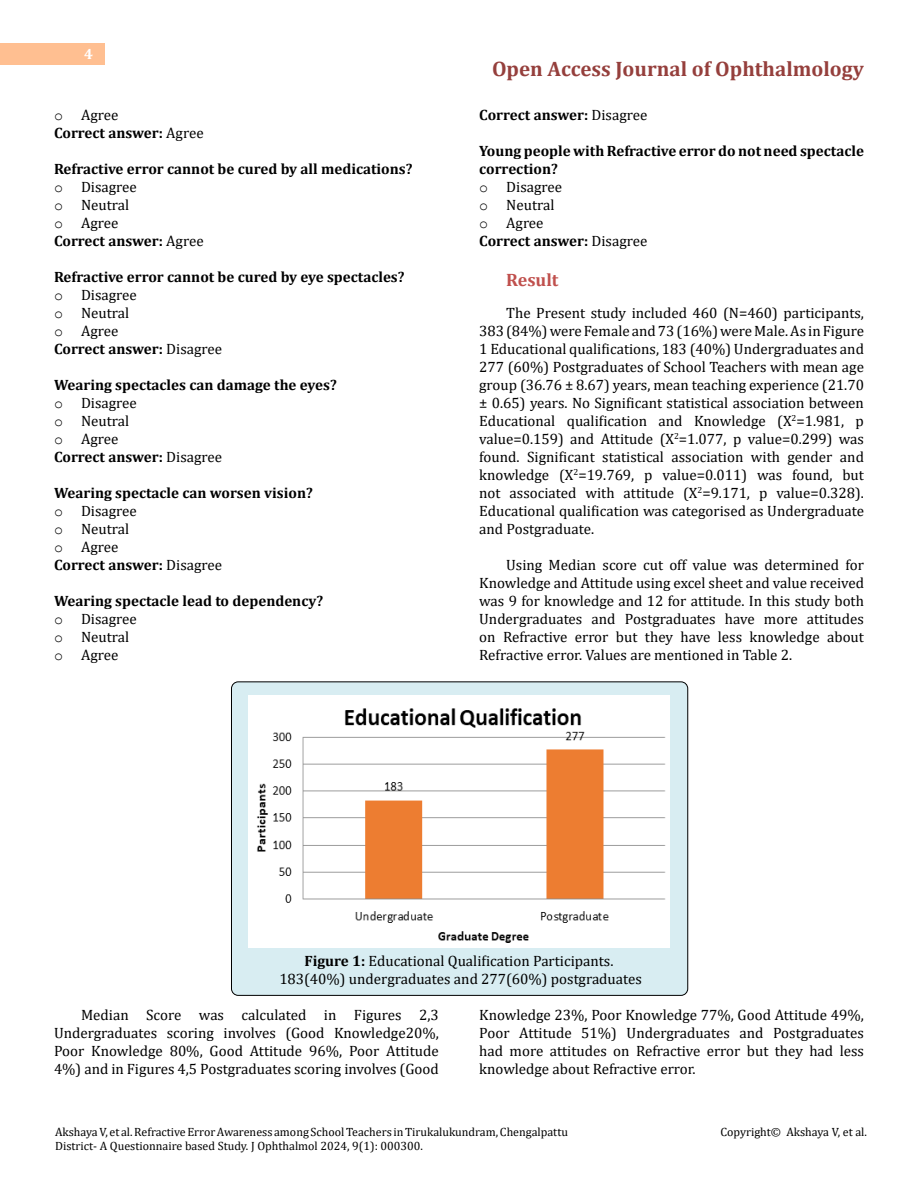
<style>
.page{position:relative;width:918px;height:1188px;background:#fff}
.page>*{position:absolute;margin:0;border:0;box-sizing:border-box;transform-origin:0 0}
.t1{font:700 21px "Cambria";color:#953f3c}
.t2{font:700 18px "Cambria";color:#c0504d}
.t3{font:15px/18px "Cambria";color:#000;text-align:justify}
.t4{font:700 15px/18px "Cambria";color:#000}
.t5{font:700 15px "Cambria";color:#fff}
.t6{font:12px/14.4px "Cambria";color:#000}
.s1{font-family:"Courier New";font-weight:400}
.s2{font-weight:400}
.s3{font-weight:700}
</style>
<div class="page">
<div style="left:0;top:43px;width:105px;height:21px;background:#ffbf91"></div>
<div style="left:231px;top:682px;width:457px;height:313px;background:#d8edf2;border-radius:7px"></div>
<div style="left:231px;top:681px;width:457px;height:315px;border:1px solid #000;border-radius:7px"></div>
<img style="left:249px;top:696px;width:420px;height:251px">
<p class="t5" style="left:84px;top:44px;width:10px">4</p>
<p class="t4" style="left:54px;top:105px;width:151px"><span class="s1">o</span> <span class="s2">Agree<br></span>Correct answer: <span class="s2">Agree</span></p>
<p class="t4" style="left:54px;top:159px;width:360px">Refractive error cannot be cured by all medications? <span class="s1">o</span> <span class="s2">Disagree<br></span><span class="s1">o</span> <span class="s2">Neutral<br></span><span class="s1">o</span> <span class="s2">Agree<br></span>Correct answer: <span class="s2">Agree</span></p>
<p class="t4" style="left:54px;top:267px;width:352px">Refractive error cannot be cured by eye spectacles? <span class="s1">o</span> <span class="s2">Disagree<br></span><span class="s1">o</span> <span class="s2">Neutral<br></span><span class="s1">o</span> <span class="s2">Agree<br></span>Correct answer: <span class="s2">Disagree</span></p>
<p class="t4" style="left:54px;top:375px;width:284px">Wearing spectacles can damage the eyes? <span class="s1">o</span> <span class="s2">Disagree<br></span><span class="s1">o</span> <span class="s2">Neutral<br></span><span class="s1">o</span> <span class="s2">Agree<br></span>Correct answer: <span class="s2">Disagree</span></p>
<p class="t4" style="left:54px;top:483px;width:260px">Wearing spectacle can worsen vision? <span class="s1">o</span> <span class="s2">Disagree<br></span><span class="s1">o</span> <span class="s2">Neutral<br></span><span class="s1">o</span> <span class="s2">Agree<br></span>Correct answer: <span class="s2">Disagree</span></p>
<p class="t4" style="left:54px;top:591px;width:271px">Wearing spectacle lead to dependency? <span class="s1">o</span> <span class="s2">Disagree<br></span><span class="s1">o</span> <span class="s2">Neutral<br></span><span class="s1">o</span> <span class="s2">Agree</span></p>
<h1 class="t1" style="left:492px;top:54px;width:373px">Open Access Journal of Ophthalmology</h1>
<p class="t4" style="left:479px;top:105px;width:170px">Correct answer: <span class="s2">Disagree</span></p>
<p class="t4" style="left:479px;top:141px;width:386px">Young people with Refractive error do not need spectacle correction?<br><span class="s1">o</span> <span class="s2">Disagree<br></span><span class="s1">o</span> <span class="s2">Neutral<br></span><span class="s1">o</span> <span class="s2">Agree<br></span>Correct answer: <span class="s2">Disagree</span></p>
<p class="t2" style="left:506px;top:267px;width:54px">Result</p>
<p class="t3" style="left:479px;top:303px;width:386px;text-indent:27px">The Present study included 460 (N=460) participants, 383 (84%) were Female and 73 (16%) were Male. As in Figure 1 Educational qualifications, 183 (40%) Undergraduates and 277 (60%) Postgraduates of School Teachers with mean age group (36.76 ± 8.67) years, mean teaching experience (21.70 ± 0.65) years. No Significant statistical association between Educational qualification and Knowledge (X<sup>2</sup>=1.981, p value=0.159) and Attitude (X<sup>2</sup>=1.077, p value=0.299) was found. Significant statistical association with gender and knowledge (X<sup>2</sup>=19.769, p value=0.011) was found, but not associated with attitude (X<sup>2</sup>=9.171, p value=0.328).<br>Educational qualification was categorised as Undergraduate and Postgraduate.</p>
<p class="t3" style="left:479px;top:555px;width:386px;text-indent:27px">Using Median score cut off value was determined for Knowledge and Attitude using excel sheet and value received was 9 for knowledge and 12 for attitude. In this study both Undergraduates and Postgraduates have more attitudes on Refractive error but they have less knowledge about Refractive error. Values are mentioned in Table 2.</p>
<p class="t3" style="left:279px;top:951px;width:364px;text-align:center"><span class="s3">Figure 1:</span> Educational Qualification Participants.<br>183(40%) undergraduates and 277(60%) postgraduates</p>
<p class="t3" style="left:54px;top:1005px;width:386px;text-indent:27px">Median Score was calculated in Figures 2,3<br>Undergraduates scoring involves (Good Knowledge20%, Poor Knowledge 80%, Good Attitude 96%, Poor Attitude 4%) and in Figures 4,5 Postgraduates scoring involves (Good</p>
<p class="t3" style="left:479px;top:1005px;width:386px">Knowledge 23%, Poor Knowledge 77%, Good Attitude 49%, Poor Attitude 51%) Undergraduates and Postgraduates had more attitudes on Refractive error but they had less knowledge about Refractive error.</p>
<p class="t6" style="left:55px;top:1124px;width:514px">Akshaya V, et al. Refractive Error Awareness among School Teachers in Tirukalukundram, Chengalpattu<br>District- A Questionnaire based Study. J Ophthalmol 2024, 9(1): 000300.</p>
<p class="t6" style="left:720px;top:1124px;width:148px">Copyright© Akshaya V, et al.</p>
</div>
